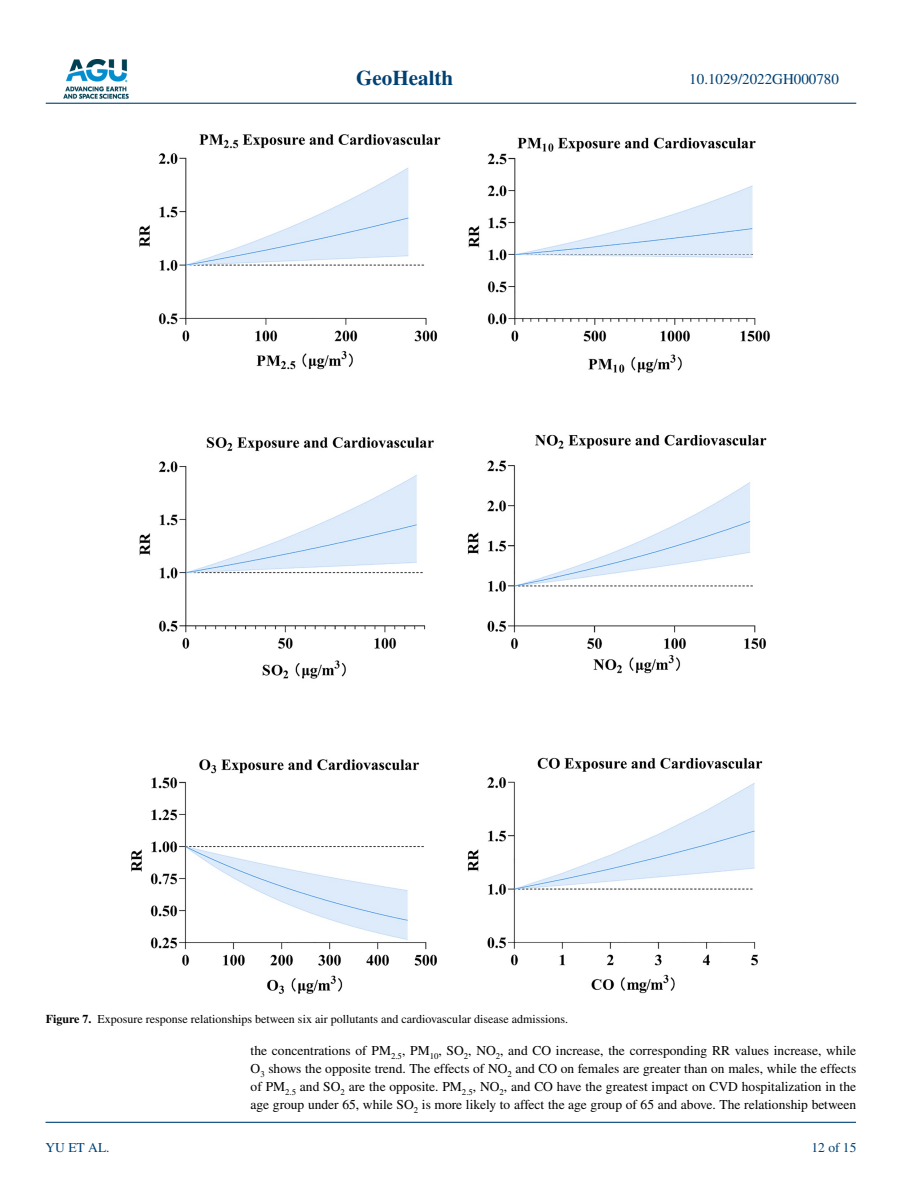
<style>
.page{position:relative;width:902px;height:1183px;background:#fff}
.page>*{position:absolute;margin:0;border:0;box-sizing:border-box;transform-origin:0 0}
.t1{font:700 21px "STIX";color:#004174}
.t2{font:15px "STIX";color:#004174}
.t3{font:13.5px/18px "STIX";color:#000;text-align:justify}
.t4{font:13.5px "STIX";color:#004174}
.t5{font:12px "STIX";color:#000}
.s1{font-weight:700}
</style>
<div class="page">
<img style="left:63px;top:60px;width:65px;height:39px">
<hr style="left:46px;top:103px;width:810px;height:1px;background:#004174">
<hr style="left:45px;top:1121px;width:810px;height:1px;background:#004174">
<img style="left:131px;top:134px;width:639px;height:859px">
<h1 class="t1" style="left:356px;top:66px;width:98px">GeoHealth</h1>
<p class="t2" style="left:689px;top:69px;width:151px">10.1029/2022GH000780</p>
<p class="t5" style="left:46px;top:1010px;width:523px"><span class="s1">Figure 7.</span> Exposure response relationships between six air pollutants and cardiovascular disease admissions.</p>
<p class="t4" style="left:45px;top:1138px;width:66px">YU ET AL.</p>
<p class="t3" style="left:250px;top:1042px;width:607px">the concentrations of PM<sub>2.5</sub>, PM<sub>10</sub>, SO<sub>2</sub>, NO<sub>2</sub>, and CO increase, the corresponding RR values increase, while O<sub>3</sub> shows the opposite trend. The effects of NO<sub>2</sub> and CO on females are greater than on males, while the effects of PM<sub>2.5</sub> and SO<sub>2</sub> are the opposite. PM<sub>2.5</sub>, NO<sub>2</sub>, and CO have the greatest impact on CVD hospitalization in the age group under 65, while SO<sub>2</sub> is more likely to affect the age group of 65 and above. The relationship between</p>
<p class="t4" style="left:811px;top:1138px;width:46px">12 of 15</p>
</div>
